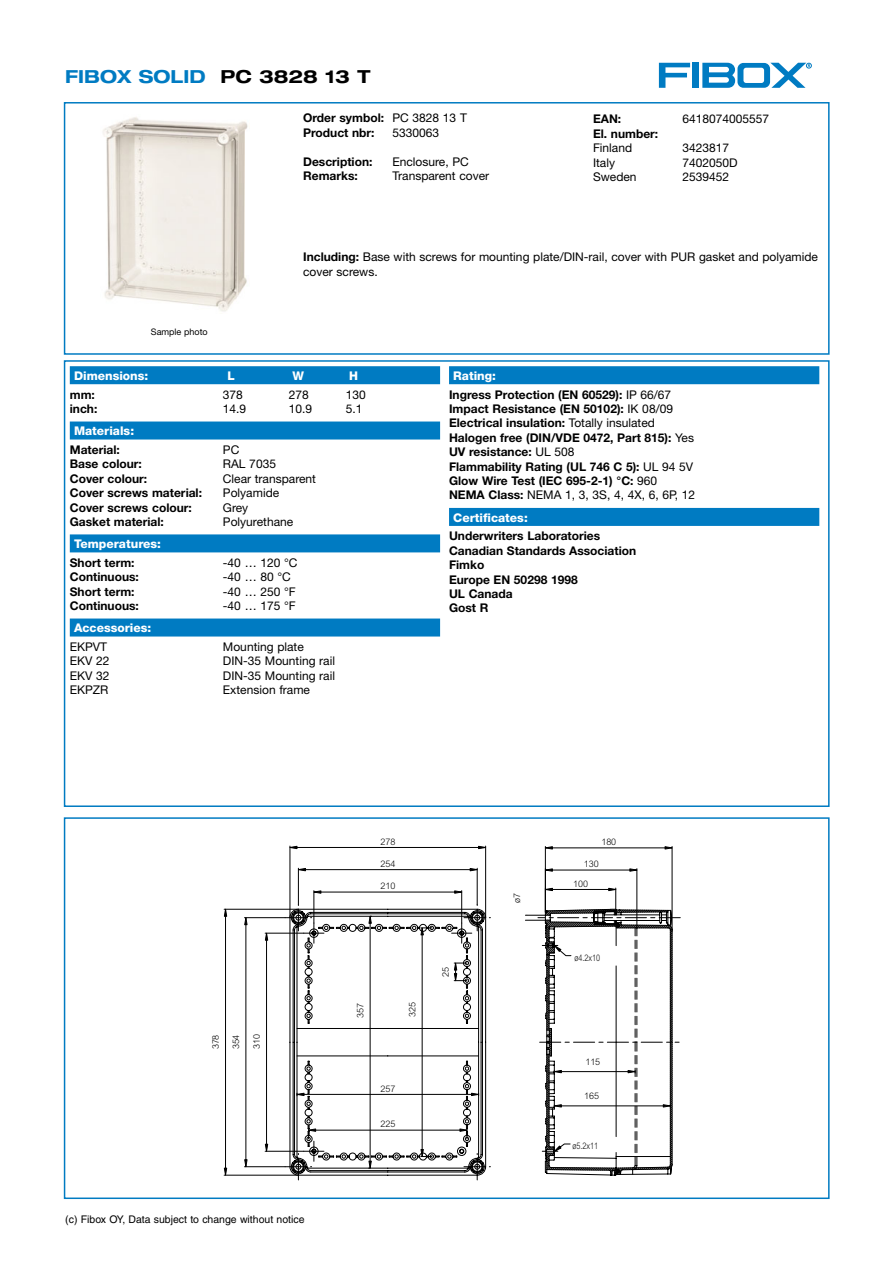
<style>
.page{position:relative;width:893px;height:1263px;background:#fff}
.page>*{position:absolute;margin:0;border:0;box-sizing:border-box;transform-origin:0 0}
.t1{font:700 expanded 18px "Helvetica Neue";color:#007bc2}
.t2{font:700 12px/14.4px "Helvetica Neue";color:#000}
.t3{font:12px/14.4px "Helvetica Neue";color:#000}
.t4{font:800 12px "Helvetica Neue";color:#fff}
.t5{font:10.5px "Helvetica";color:#000}
.t6{font:300 9px "Arial";color:#000}
.t7{font:300 9px "Arial";color:#000;scale:.8 1}
.t8{font:9px "Helvetica Neue";color:#000}
.s1{color:#000}
.s2{font-weight:400}
.s3{font-weight:700}
.s4{font-weight:800;color:#fff}
</style>
<div class="page">
<div style="left:64px;top:102px;width:765px;height:253px;border:2px solid #007bc2"></div>
<div style="left:692px;top:63px;width:7px;height:25px;background:#007bc2"></div>
<svg style="left:659px;top:63px;width:31px;height:25px"></svg>
<svg style="left:770px;top:63px;width:41px;height:25px"></svg>
<div style="left:737px;top:63px;width:33px;height:25px;background:#007bc2;border-radius:6px"></div>
<div style="left:743px;top:68px;width:21px;height:15px;background:#fff;border-radius:3px"></div>
<svg style="left:702px;top:63px;width:33px;height:25px"></svg>
<div style="left:70px;top:366px;width:370px;height:18px;background:#007bc2"></div>
<div style="left:70px;top:422px;width:370px;height:18px;background:#007bc2"></div>
<div style="left:70px;top:534px;width:370px;height:18px;background:#007bc2"></div>
<div style="left:70px;top:619px;width:370px;height:18px;background:#007bc2"></div>
<div style="left:449px;top:366px;width:370px;height:18px;background:#007bc2"></div>
<div style="left:449px;top:508px;width:370px;height:18px;background:#007bc2"></div>
<div style="left:64px;top:360px;width:765px;height:447px;border:2px solid #007bc2"></div>
<svg style="left:224px;top:846px;width:456px;height:334px"></svg>
<svg style="left:309px;top:909px;width:363px;height:265px"></svg>
<div style="left:64px;top:817px;width:765px;height:382px;border:2px solid #007bc2"></div>
<img style="left:103px;top:117px;width:145px;height:195px">
<h1 class="t1" style="left:65px;top:70px;width:306px">FIBOX SOLID <span class="s1">PC 3828 13 T</span></h1>
<p class="t2" style="left:303px;top:112px;width:165px">Order symbol: <span class="s2">PC 3828 13 T<br></span>Product nbr:</p>
<p class="t3" style="left:392px;top:127px;width:48px">5330063</p>
<p class="t2" style="left:303px;top:155px;width:71px">Description:</p>
<p class="t3" style="left:392px;top:155px;width:78px">Enclosure, PC</p>
<p class="t2" style="left:303px;top:170px;width:56px">Remarks:</p>
<p class="t3" style="left:392px;top:170px;width:98px">Transparent cover</p>
<p class="t2" style="left:593px;top:113px;width:30px">EAN:</p>
<p class="t3" style="left:682px;top:113px;width:88px">6418074005557</p>
<p class="t2" style="left:593px;top:127px;width:67px">El. number:</p>
<p class="t3" style="left:593px;top:142px;width:41px">Finland</p>
<p class="t3" style="left:682px;top:142px;width:48px">3423817</p>
<p class="t3" style="left:593px;top:156px;width:23px">Italy</p>
<p class="t3" style="left:682px;top:156px;width:57px">7402050D</p>
<p class="t3" style="left:593px;top:171px;width:45px">Sweden</p>
<p class="t3" style="left:682px;top:171px;width:48px">2539452</p>
<p class="t8" style="left:151px;top:329px;width:58px">Sample photo</p>
<p class="t3" style="left:303px;top:251px;width:516px"><span class="s3">Including:</span> Base with screws for mounting plate/DIN-rail, cover with PUR gasket and polyamide cover screws.</p>
<p class="t4" style="left:74px;top:371px;width:76px">Dimensions:</p>
<p class="t4" style="left:227px;top:371px;width:9px">L</p>
<p class="t4" style="left:292px;top:371px;width:13px">W</p>
<p class="t4" style="left:349px;top:371px;width:10px">H</p>
<p class="t2" style="left:70px;top:388px;width:27px">mm:</p>
<p class="t3" style="left:223px;top:388px;width:22px">378</p>
<p class="t3" style="left:289px;top:388px;width:22px">278</p>
<p class="t3" style="left:346px;top:388px;width:22px">130</p>
<p class="t2" style="left:70px;top:403px;width:29px">inch:</p>
<p class="t3" style="left:223px;top:403px;width:25px">14.9</p>
<p class="t3" style="left:289px;top:403px;width:25px">10.9</p>
<p class="t3" style="left:346px;top:403px;width:18px">5.1</p>
<p class="t4" style="left:74px;top:427px;width:62px">Materials:</p>
<p class="t2" style="left:70px;top:444px;width:51px">Material:</p>
<p class="t3" style="left:223px;top:444px;width:18px">PC</p>
<p class="t2" style="left:70px;top:458px;width:74px">Base colour:</p>
<p class="t3" style="left:223px;top:458px;width:55px">RAL 7035</p>
<p class="t2" style="left:70px;top:472px;width:79px">Cover colour:</p>
<p class="t3" style="left:223px;top:472px;width:95px">Clear transparent</p>
<p class="t2" style="left:70px;top:487px;width:134px">Cover screws material:</p>
<p class="t3" style="left:223px;top:487px;width:58px">Polyamide</p>
<p class="t2" style="left:70px;top:501px;width:124px">Cover screws colour:</p>
<p class="t3" style="left:223px;top:501px;width:27px">Grey</p>
<p class="t2" style="left:70px;top:516px;width:96px">Gasket material:</p>
<p class="t3" style="left:223px;top:516px;width:72px">Polyurethane</p>
<p class="t4" style="left:74px;top:540px;width:88px">Temperatures:</p>
<p class="t2" style="left:70px;top:556px;width:66px">Short term:</p>
<p class="t3" style="left:223px;top:557px;width:76px">-40 … 120 °C</p>
<p class="t2" style="left:70px;top:571px;width:71px">Continuous:</p>
<p class="t3" style="left:223px;top:571px;width:69px">-40 … 80 °C</p>
<p class="t2" style="left:70px;top:585px;width:66px">Short term:</p>
<p class="t3" style="left:223px;top:585px;width:74px">-40 … 250 °F</p>
<p class="t2" style="left:70px;top:600px;width:71px">Continuous:</p>
<p class="t3" style="left:223px;top:600px;width:74px">-40 … 175 °F</p>
<p class="t4" style="left:74px;top:624px;width:79px">Accessories:</p>
<p class="t3" style="left:70px;top:641px;width:39px">EKPVT</p>
<p class="t3" style="left:223px;top:641px;width:82px">Mounting plate</p>
<p class="t3" style="left:70px;top:655px;width:41px">EKV 22</p>
<p class="t3" style="left:223px;top:655px;width:114px">DIN-35 Mounting rail</p>
<p class="t3" style="left:70px;top:669px;width:41px">EKV 32</p>
<p class="t3" style="left:223px;top:669px;width:114px">DIN-35 Mounting rail</p>
<p class="t3" style="left:70px;top:684px;width:40px">EKPZR</p>
<p class="t3" style="left:223px;top:684px;width:89px">Extension frame</p>
<p class="t2" style="left:449px;top:367px;width:224px;line-height:18.6px;text-indent:4px"><span class="s4">Rating:<br></span>Ingress Protection (EN 60529): <span class="s2">IP 66/67</span></p>
<p class="t2" style="left:449px;top:403px;width:247px">Impact Resistance (EN 50102): <span class="s2">IK 08/09<br></span>Electrical insulation: <span class="s2">Totally insulated </span>Halogen free (DIN/VDE 0472, Part 815): <span class="s2">Yes </span>UV resistance: <span class="s2">UL 508<br></span>Flammability Rating (UL 746 C 5): <span class="s2">UL 94 5V </span>Glow Wire Test (IEC 695-2-1) °C: <span class="s2">960<br></span>NEMA Class: <span class="s2">NEMA 1, 3, 3S, 4, 4X, 6, 6P, 12</span></p>
<p class="t4" style="left:453px;top:513px;width:76px">Certificates:</p>
<p class="t2" style="left:449px;top:530px;width:189px">Underwriters Laboratories<br>Canadian Standards Association<br>Fimko<br>Europe EN 50298 1998<br>UL Canada<br>Gost R</p>
<p class="t6" style="left:210px;top:1049px;width:16px;rotate:-90deg">378</p>
<p class="t6" style="left:231px;top:1049px;width:16px;rotate:-90deg">354</p>
<p class="t6" style="left:251px;top:1049px;width:17px;rotate:-90deg">310</p>
<p class="t5" style="left:65px;top:1215px;width:241px">(c) Fibox OY, Data subject to change without notice</p>
<p class="t6" style="left:380px;top:837px;width:17px">278</p>
<p class="t6" style="left:380px;top:859px;width:17px">254</p>
<p class="t6" style="left:380px;top:881px;width:17px">210</p>
<p class="t6" style="left:355px;top:1018px;width:17px;rotate:-90deg">357</p>
<p class="t6" style="left:407px;top:1017px;width:17px;rotate:-90deg">325</p>
<p class="t6" style="left:440px;top:977px;width:12px;rotate:-90deg">25</p>
<p class="t6" style="left:380px;top:1083px;width:17px">257</p>
<p class="t6" style="left:380px;top:1119px;width:17px">225</p>
<p class="t6" style="left:512px;top:903px;width:12px;rotate:-90deg">ø7</p>
<p class="t6" style="left:601px;top:837px;width:16px">180</p>
<p class="t6" style="left:584px;top:859px;width:17px">130</p>
<p class="t6" style="left:573px;top:879px;width:17px">100</p>
<p class="t7" style="left:574px;top:952px;width:34px">ø4.2x10</p>
<p class="t6" style="left:585px;top:1057px;width:16px">115</p>
<p class="t6" style="left:584px;top:1091px;width:17px">165</p>
<p class="t7" style="left:572px;top:1141px;width:34px">ø5.2x11</p>
</div>
